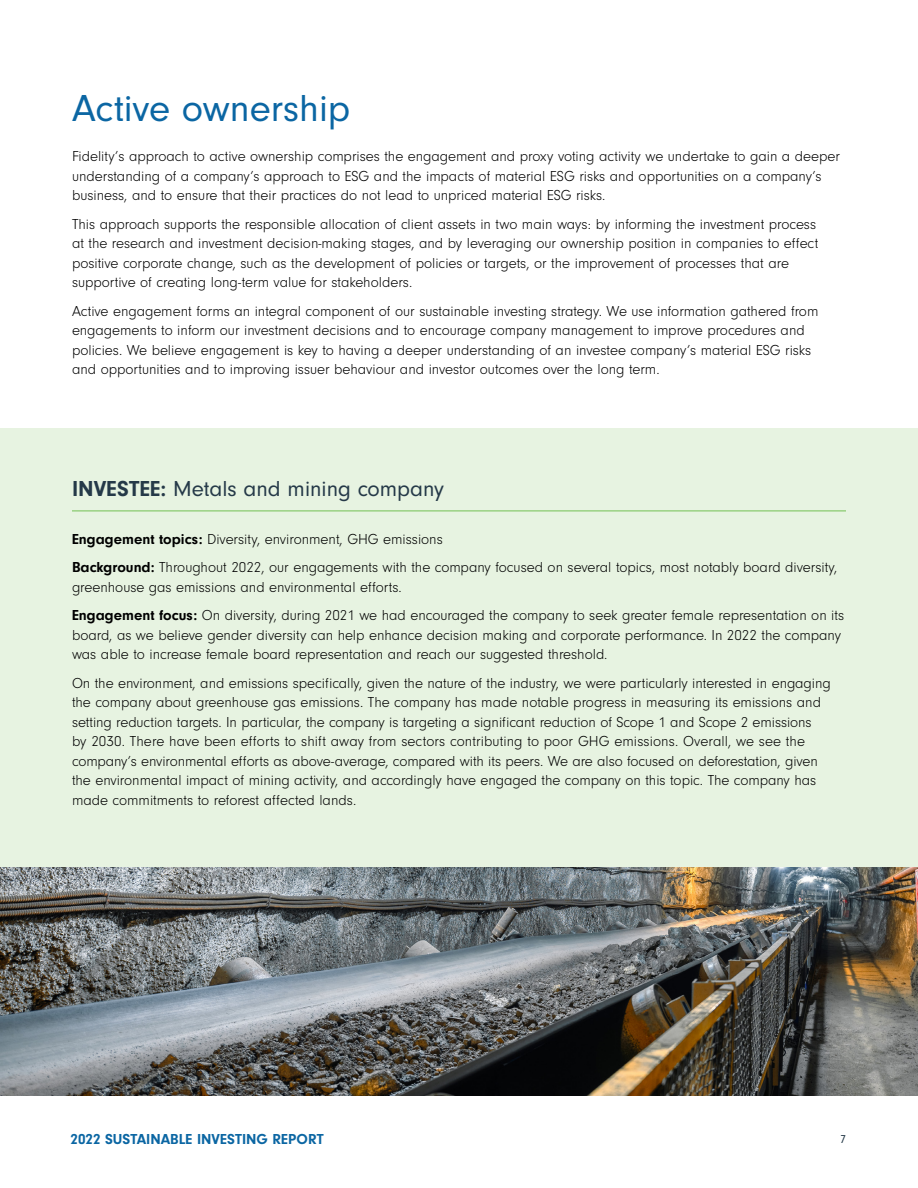
<style>
.page{position:relative;width:918px;height:1188px;background:#fff}
.page>*{position:absolute;margin:0;border:0;box-sizing:border-box;transform-origin:0 0}
.t1{font:39px "Neuzeit Gro";color:#0b66a3}
.t2{font:22.5px "Neuzeit Gro";color:#253948}
.t3{font:300 15px/19.5px "Neuzeit Gro";color:#000}
.t4{font:700 15px "Neuzeit Gro";color:#0b66a3}
.t5{font:12px "Neuzeit Gro";color:#253948}
.s1{font-weight:700}
</style>
<div class="page">
<div style="left:0;top:428px;width:918px;height:440px;background:#e7f3e1"></div>
<img style="left:0;top:868px;width:918px;height:227px">
<hr style="left:72px;top:511px;width:774px;height:1px;background:#73c054">
<h1 class="t1" style="left:72px;top:87px;width:280px">Active ownership</h1>
<p class="t3" style="left:72px;top:147px;width:770px">Fidelity’s approach to active ownership comprises the engagement and proxy voting activity we undertake to gain a deeper understanding of a company’s approach to ESG and the impacts of material ESG risks and opportunities on a company’s business, and to ensure that their practices do not lead to unpriced material ESG risks.</p>
<p class="t3" style="left:72px;top:214px;width:748px">This approach supports the responsible allocation of client assets in two main ways: by informing the investment process at the research and investment decision-making stages, and by leveraging our ownership position in companies to effect positive corporate change, such as the development of policies or targets, or the improvement of processes that are supportive of creating long-term value for stakeholders.</p>
<p class="t3" style="left:72px;top:301px;width:748px">Active engagement forms an integral component of our sustainable investing strategy. We use information gathered from engagements to inform our investment decisions and to encourage company management to improve procedures and policies. We believe engagement is key to having a deeper understanding of an investee company’s material ESG risks and opportunities and to improving issuer behaviour and investor outcomes over the long term.</p>
<h2 class="t2" style="left:72px;top:476px;width:374px"><span class="s1">INVESTEE:</span> Metals and mining company</h2>
<p class="t3" style="left:72px;top:525px;width:767px;line-height:28.5px"><span class="s1">Engagement topics:</span> Diversity, environment, GHG emissions<br><span class="s1">Background:</span> Throughout 2022, our engagements with the company focused on several topics, most notably board diversity,</p>
<p class="t3" style="left:72px;top:573px;width:774px;line-height:28.5px">greenhouse gas emissions and environmental efforts.<br><span class="s1">Engagement focus:</span> On diversity, during 2021 we had encouraged the company to seek greater female representation on its</p>
<p class="t3" style="left:72px;top:625px;width:771px">board, as we believe gender diversity can help enhance decision making and corporate performance. In 2022 the company was able to increase female board representation and reach our suggested threshold.</p>
<p class="t3" style="left:72px;top:673px;width:760px">On the environment, and emissions specifically, given the nature of the industry, we were particularly interested in engaging the company about greenhouse gas emissions. The company has made notable progress in measuring its emissions and setting reduction targets. In particular, the company is targeting a significant reduction of Scope 1 and Scope 2 emissions<br>by 2030. There have been efforts to shift away from sectors contributing to poor GHG emissions. Overall, we see the company’s environmental efforts as above-average, compared with its peers. We are also focused on deforestation, given the environmental impact of mining activity, and accordingly have engaged the company on this topic. The company has made commitments to reforest affected lands.</p>
<p class="t4" style="left:70px;top:1131px;width:255px">2022 SUSTAINABLE INVESTING REPORT</p>
<p class="t5" style="left:840px;top:1133px;width:7px">7</p>
</div>
